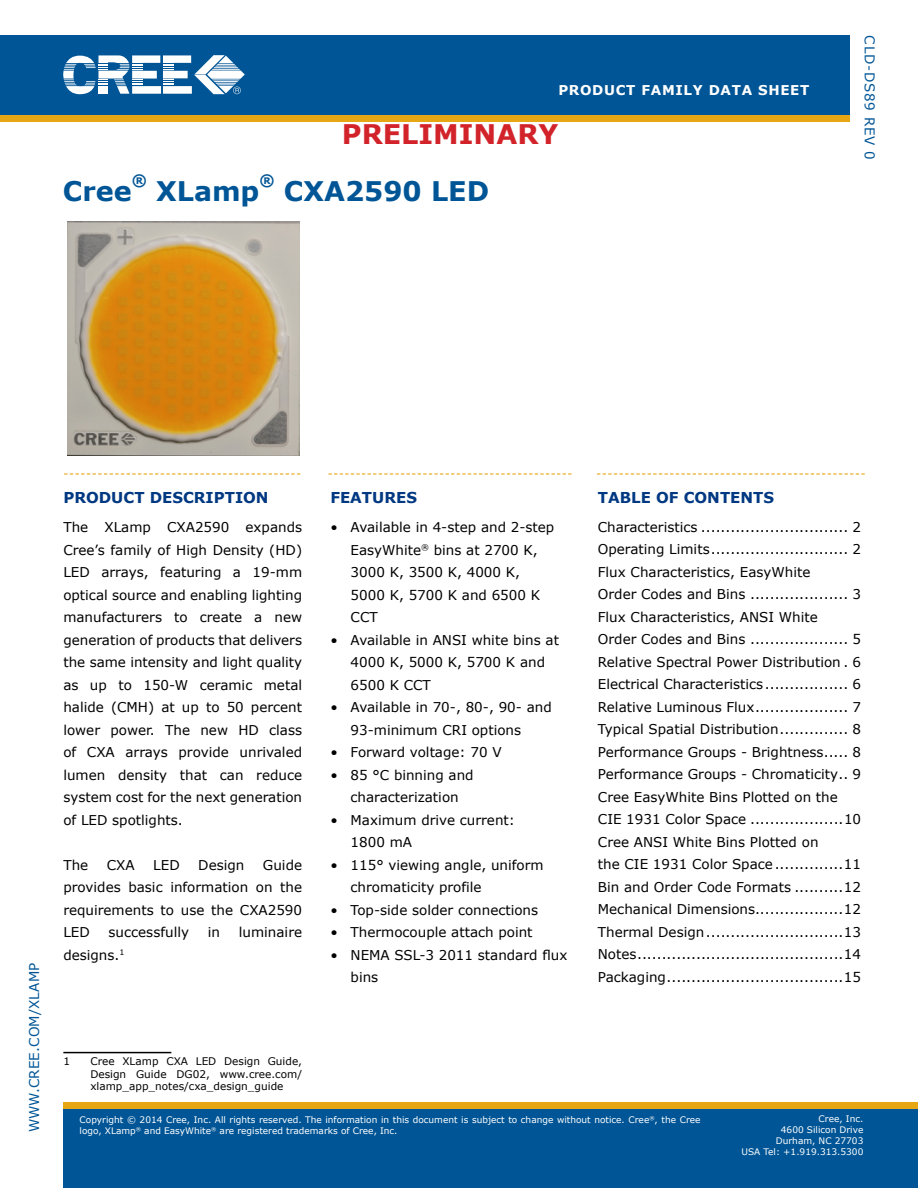
<style>
.page{position:relative;width:918px;height:1188px;background:#fff}
.page>*{position:absolute;margin:0;border:0;box-sizing:border-box;transform-origin:0 0}
.t1{font:700 27px "Verdana";color:#005596}
.t2{font:700 27px "Verdana";color:#d2232a}
.t3{font:700 15.75px "Verdana";color:#005596}
.t4{font:700 15px "Verdana";color:#003882}
.t5{font:13.5px/22.5px "Verdana";color:#000}
.t6{font:13.5px "Verdana";letter-spacing:.05em;color:#005596}
.t7{font:700 13.5px "Verdana";letter-spacing:.05em;color:#fff}
.t8{font:10.5px/12.6px "Verdana";color:#000;text-align:justify}
.t9{font:9px/10.8px "Verdana";color:#fff}
</style>
<div class="page">
<div style="left:63px;top:1108px;width:855px;height:80px;background:#005596"></div>
<div style="left:0;top:115px;width:850px;height:7px;background:#e7a614"></div>
<div style="left:0;top:35px;width:850px;height:80px;background:#005596"></div>
<svg style="left:63px;top:55px;width:182px;height:39px"></svg>
<div style="left:63px;top:1102px;width:855px;height:6px;background:#e7a614"></div>
<svg style="left:64px;top:473px;width:236px;height:2px"></svg>
<svg style="left:328px;top:473px;width:244px;height:2px"></svg>
<svg style="left:597px;top:473px;width:268px;height:2px"></svg>
<hr style="left:63px;top:1052px;width:108px;height:1px;background:#000">
<img style="left:68px;top:221px;width:232px;height:235px">
<p class="t7" style="left:558px;top:82px;width:252px">PRODUCT FAMILY DATA SHEET</p>
<h1 class="t2" style="left:342px;top:117px;width:41px">PRELIMINARY</h1>
<p class="t3" style="left:132px;top:170px;width:17px">®</p>
<h1 class="t1" style="left:63px;top:174px;width:70px">CREE</h1>
<p class="t3" style="left:260px;top:170px;width:17px">®</p>
<h1 class="t1" style="left:284px;top:174px;width:167px">CXA2590 LED</h1>
<h1 class="t1" style="left:156px;top:174px;width:105px">XLAMP</h1>
<p class="t6" style="left:878px;top:35px;width:126px;rotate:90deg">CLD-DS89 Rev 0</p>
<p class="t6" style="left:26px;top:1132px;width:171px;rotate:-90deg">www.cree.com/Xlamp</p>
<p class="t4" style="left:63px;top:488px;width:207px">PRODUCT DESCRIPTION</p>
<p class="t5" style="left:63px;top:516px;width:240px;text-align:justify">The XLamp CXA2590 expands Cree’s family of High Density (HD)<br>LED arrays, featuring a 19‑mm optical source and enabling lighting manufacturers to create a new generation of products that delivers the same intensity and light quality as up to 150‑W ceramic metal halide (CM H) at up to 50 percent lower power. The new HD class of CXA arrays provide unrivaled lumen density that can reduce system cost for the next generation of LED spotlights.</p>
<p class="t5" style="left:63px;top:853px;width:26px">The</p>
<p class="t5" style="left:107px;top:853px;width:29px">CXA</p>
<p class="t5" style="left:153px;top:853px;width:28px">LED</p>
<p class="t5" style="left:198px;top:853px;width:48px">Design</p>
<p class="t5" style="left:63px;top:853px;width:240px;text-align:justify;text-indent:200px">Guide provides basic information on the requirements to use the CXA2590<br>LED</p>
<p class="t5" style="left:109px;top:921px;width:82px">successfully</p>
<p class="t5" style="left:208px;top:921px;width:14px">in</p>
<p class="t5" style="left:239px;top:921px;width:65px">luminaire</p>
<p class="t5" style="left:63px;top:943px;width:63px">designs.<sup>1</sup></p>
<p class="t4" style="left:330px;top:488px;width:88px">FEATURES</p>
<p class="t5" style="left:351px;top:516px;width:205px;text-indent:-20px">• Available in 4-step and 2-step<br>EasyWhite<sup>®</sup> bins at 2700 K,<br>3000 K, 3500 K, 4000 K,<br>5000 K, 5700 K and 6500 K<br>CCT</p>
<p class="t5" style="left:351px;top:628px;width:210px;text-indent:-20px">• Available in ANSI white bins at<br>4000 K, 5000 K, 5700 K and<br>6500 K CCT</p>
<p class="t5" style="left:351px;top:696px;width:203px;text-indent:-20px">• Available in 70-, 80-, 90- and<br>93‑minimum CRI options</p>
<p class="t5" style="left:330px;top:741px;width:166px">• Forward voltage: 70 V</p>
<p class="t5" style="left:330px;top:763px;width:145px;text-align:center">• 85 °C binning and characterization</p>
<p class="t5" style="left:351px;top:808px;width:166px;text-indent:-20px">• M aximum drive current:<br>1800 mA</p>
<p class="t5" style="left:351px;top:853px;width:195px;text-indent:-20px">• 115° viewing angle, uniform chromaticity profile</p>
<p class="t5" style="left:330px;top:898px;width:209px">• Top-side solder connections</p>
<p class="t5" style="left:330px;top:921px;width:204px">• Thermocouple attach point</p>
<p class="t5" style="left:351px;top:943px;width:218px;text-indent:-20px">• NEMA SSL-3 2011 standard flux bins</p>
<p class="t8" style="left:63px;top:1055px;width:8px">1</p>
<p class="t8" style="left:90px;top:1055px;width:213px">Cree XLamp CXA LED Design Guide, Design Guide DG02, www.cree.com/ xlamp_app_notes/cxa_design_guide</p>
<p class="t4" style="left:598px;top:488px;width:178px">TABLE OF CONTENTS</p>
<p class="t5" style="left:598px;top:515px;width:265px">Characteristics .............................. 2<br>Operating Limits............................ 2<br>Flux Characteristics, EasyWhite<br>Order Codes and Bins .................... 3<br>Flux Characteristics, ANSI White<br>Order Codes and Bins .................... 5<br>Relative Spectral Power Distribution . 6<br>Electrical Characteristics................. 6<br>Relative Luminous Flux................... 7<br>Typical Spatial Distribution.............. 8<br>Performance Groups - Brightness..... 8<br>Performance Groups - Chromaticity.. 9<br>Cree EasyWhite Bins Plotted on the CIE 1931 Color Space ...................10<br>Cree ANSI White Bins Plotted on<br>the CIE 1931 Color Space..............11<br>Bin and Order Code Formats ..........12<br>Mechanical Dimensions..................12<br>Thermal Design............................13<br>Notes..........................................14<br>Packaging....................................15</p>
<p class="t9" style="left:80px;top:1114px;width:623px">Copyright © 2014 Cree, Inc. All rights reserved. The information in this document is subject to change without notice. Cree<sup>®</sup>, the Cree logo, XLamp<sup>®</sup> and EasyWhite<sup>®</sup> are registered trademarks of Cree, Inc.</p>
<p class="t9" style="left:742px;top:1113px;width:123px;text-align:right">Cree, Inc.<br>4600 Silicon Drive<br>Durham, NC 27703<br>USA Tel: +1.919.313.5300</p>
</div>
